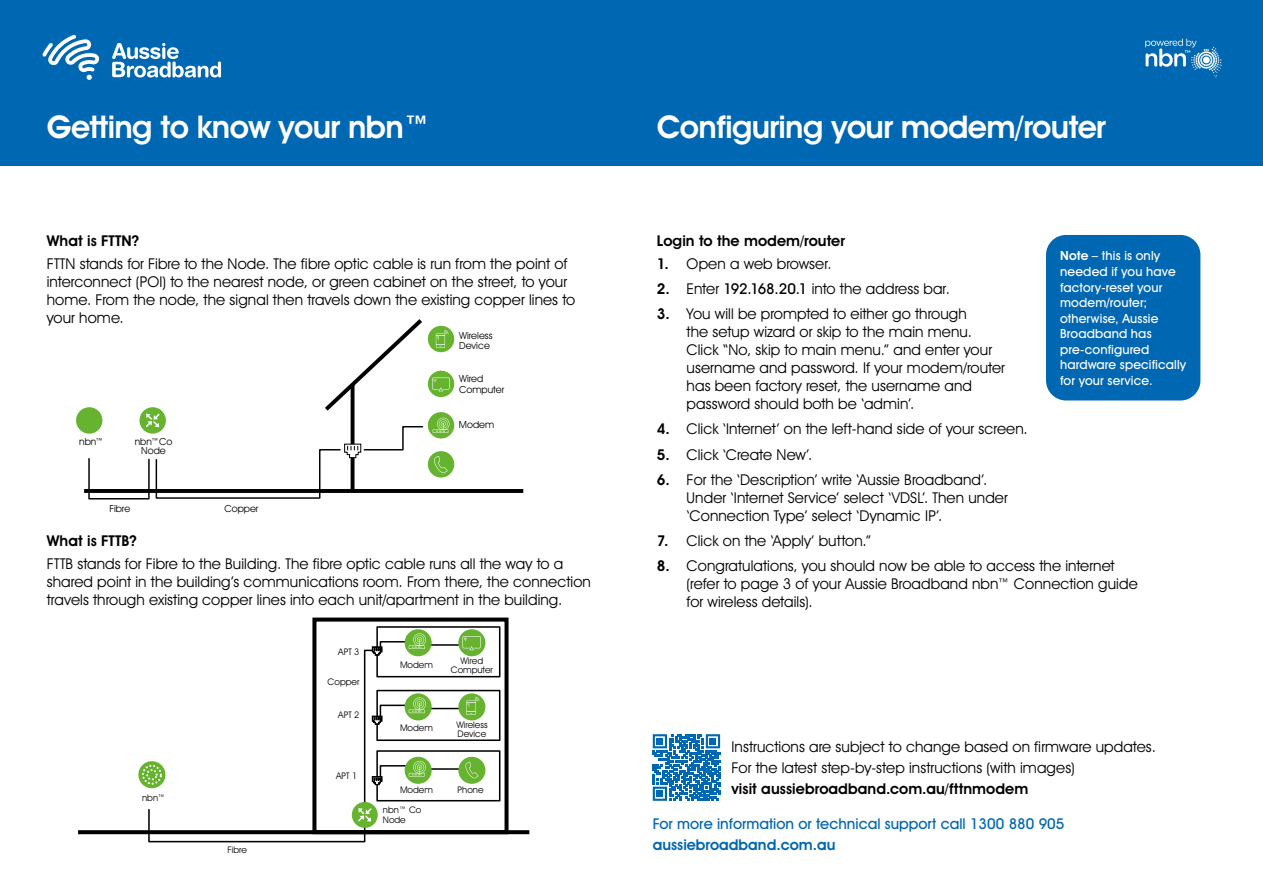
<style>
.page{position:relative;width:1263px;height:893px;background:#fff}
.page>*{position:absolute;margin:0;border:0;box-sizing:border-box;transform-origin:0 0}
.t1{font:600 31.5px "Avant Garde IT Cby BT";letter-spacing:-.02em;color:#fff}
.t2{font:15px/18px "Avant Garde IT Cby BT";letter-spacing:.005em;color:#000}
.t3{font:600 15px "Avant Garde IT Cby BT";letter-spacing:.005em;color:#000}
.t4{font:500 15px "Avant Garde IT Cby BT";color:#0067b2}
.t5{font:600 15px "Avant Garde IT Cby BT";color:#0067b2}
.t6{font:500 12.75px/15.5px "Avant Garde IT Cby BT";letter-spacing:.01em;color:#fff}
.t7{font:9.75px/10.8px "Avant Garde IT Cby BT";color:#020203}
.t8{font:9.15px/8.4px "Avant Garde IT Cby BT";color:#020203}
.s1{font-weight:600}
.s2{font-weight:500}
</style>
<div class="page">
<div style="left:0;top:0;width:1263px;height:166px;background:#0067b2"></div>
<svg style="left:653px;top:734px;width:67px;height:67px"></svg>
<div style="left:76px;top:407px;width:26px;height:27px;background:#65b32e;border-radius:50%"></div>
<div style="left:428px;top:451px;width:26px;height:26px;background:#65b32e;border-radius:50%"></div>
<div style="left:428px;top:412px;width:26px;height:26px;background:#65b32e;border-radius:50%"></div>
<div style="left:428px;top:371px;width:26px;height:26px;background:#65b32e;border-radius:50%"></div>
<div style="left:428px;top:326px;width:26px;height:26px;background:#65b32e;border-radius:50%"></div>
<hr style="left:84px;top:489px;width:439px;height:4px;background:#000">
<svg style="left:436px;top:330px;width:12px;height:18px"></svg>
<svg style="left:432px;top:378px;width:18px;height:13px"></svg>
<hr style="left:433px;top:429px;width:15px;height:4px;background:#afd793">
<svg style="left:433px;top:418px;width:16px;height:14px"></svg>
<svg style="left:434px;top:456px;width:13px;height:17px"></svg>
<svg style="left:88px;top:319px;width:338px;height:181px"></svg>
<svg style="left:1145px;top:39px;width:77px;height:39px"></svg>
<svg style="left:78px;top:830px;width:451px;height:4px"></svg>
<div style="left:312px;top:618px;width:196px;height:216px;border:4px solid #000"></div>
<hr style="left:430px;top:644px;width:30px;height:2px;background:#000">
<div style="left:376px;top:626px;width:124px;height:51px;border:2px solid #000"></div>
<div style="left:405px;top:629px;width:27px;height:27px;background:#65b32e;border-radius:50%"></div>
<div style="left:458px;top:629px;width:27px;height:27px;background:#65b32e;border-radius:50%"></div>
<svg style="left:462px;top:636px;width:19px;height:14px"></svg>
<hr style="left:430px;top:708px;width:30px;height:1px;background:#000">
<div style="left:376px;top:690px;width:124px;height:51px;border:2px solid #000"></div>
<svg style="left:405px;top:693px;width:27px;height:27px"></svg>
<div style="left:458px;top:693px;width:27px;height:27px;background:#65b32e;border-radius:50%"></div>
<svg style="left:466px;top:697px;width:13px;height:18px"></svg>
<svg style="left:138px;top:761px;width:27px;height:27px"></svg>
<div style="left:142px;top:765px;width:20px;height:20px;border:2px dashed #fff;border-radius:50%"></div>
<div style="left:146px;top:769px;width:12px;height:11px;border:2px dashed #fff;border-radius:50%"></div>
<hr style="left:430px;top:768px;width:30px;height:2px;background:#000">
<div style="left:376px;top:750px;width:124px;height:51px;border:2px solid #000"></div>
<div style="left:458px;top:757px;width:27px;height:27px;background:#65b32e;border-radius:50%"></div>
<svg style="left:465px;top:762px;width:13px;height:16px"></svg>
<div style="left:405px;top:757px;width:27px;height:27px;background:#65b32e;border-radius:50%"></div>
<svg style="left:147px;top:633px;width:279px;height:210px"></svg>
<svg style="left:112px;top:43px;width:109px;height:34px"></svg>
<svg style="left:42px;top:34px;width:57px;height:46px"></svg>
<div style="left:1046px;top:235px;width:154px;height:165px;background:#0067b2;border-radius:20px"></div>
<h1 class="t1" style="left:47px;top:108px;width:384px">Getting to know your nbn™</h1>
<h1 class="t1" style="left:657px;top:108px;width:450px">Configuring your modem/router</h1>
<p class="t3" style="left:47px;top:232px;width:94px">What is FTTN?</p>
<p class="t2" style="left:47px;top:254px;width:530px">FTTN stands for Fibre to the Node. The fibre optic cable is run from the point of interconnect (POI) to the nearest node, or green cabinet on the street, to your home. From the node, the signal then travels down the existing copper lines to your home.</p>
<p class="t7" style="left:79px;top:436px;width:26px">nbn™</p>
<p class="t7" style="left:135px;top:436px;width:39px;line-height:9.8px;text-align:center">nbn™Co<br>Node</p>
<p class="t7" style="left:109px;top:503px;width:22px">Fibre</p>
<p class="t7" style="left:224px;top:503px;width:36px">Copper</p>
<p class="t7" style="left:459px;top:330px;width:35px">Wireless<br>Device</p>
<p class="t7" style="left:459px;top:374px;width:47px">Wired<br>Computer</p>
<p class="t7" style="left:459px;top:419px;width:37px">Modem</p>
<p class="t3" style="left:47px;top:532px;width:91px">What is FTTB?</p>
<p class="t2" style="left:47px;top:554px;width:546px">FTTB stands for Fibre to the Building. The fibre optic cable runs all the way to a shared point in the building’s communications room. From there, the connection travels through existing copper lines into each unit/apartment in the building.</p>
<p class="t8" style="left:142px;top:794px;width:24px">nbn™</p>
<p class="t8" style="left:338px;top:647px;width:23px">APT 3</p>
<p class="t8" style="left:328px;top:677px;width:33px">Copper</p>
<p class="t8" style="left:338px;top:711px;width:23px">APT 2</p>
<p class="t8" style="left:336px;top:772px;width:23px">APT 1</p>
<p class="t8" style="left:400px;top:660px;width:34px">Modem</p>
<p class="t8" style="left:451px;top:657px;width:44px;text-align:center">Wired<br>Computer</p>
<p class="t8" style="left:400px;top:723px;width:34px">Modem</p>
<p class="t8" style="left:456px;top:721px;width:33px">Wireless<br>Device</p>
<p class="t8" style="left:400px;top:786px;width:34px">Modem</p>
<p class="t8" style="left:458px;top:786px;width:27px">Phone</p>
<p class="t8" style="left:383px;top:804px;width:40px;line-height:10.1px">nbn™ Co<br>Node</p>
<p class="t3" style="left:657px;top:232px;width:190px">Login to the modem/router</p>
<p class="t2" style="left:657px;top:254px;width:176px"><span class="s1">1.</span> Open a web browser.</p>
<p class="t2" style="left:657px;top:279px;width:295px"><span class="s1">2.</span> Enter <span class="s2">192.168.20.1</span> into the address bar.</p>
<p class="t2" style="left:687px;top:305px;width:320px;text-indent:-30px"><span class="s1">3.</span> You will be prompted to either go through<br>the setup wizard or skip to the main menu.<br>Click “No, skip to main menu.” and enter your username and password. If your modem/router has been factory reset, the username and password should both be ‘admin’.</p>
<p class="t2" style="left:657px;top:420px;width:372px"><span class="s1">4.</span> Click ‘Internet’ on the left-hand side of your screen.</p>
<p class="t2" style="left:657px;top:445px;width:157px"><span class="s1">5.</span> Click ‘Create New’.</p>
<p class="t2" style="left:687px;top:470px;width:323px;text-indent:-30px"><span class="s1">6.</span> For the ‘Description’ write ‘Aussie Broadband’.<br>Under ‘Internet Service’ select ‘VDSL’. Then under ‘Connection Type’ select ‘Dynamic IP’.</p>
<p class="t2" style="left:657px;top:532px;width:216px"><span class="s1">7.</span> Click on the ‘Apply’ button.”</p>
<p class="t2" style="left:687px;top:557px;width:453px;text-indent:-30px"><span class="s1">8.</span> Congratulations, you should now be able to access the internet (refer to page 3 of your Aussie Broadband nbn™ Connection guide for wireless details).</p>
<p class="t6" style="left:1060px;top:248px;width:128px"><span class="s1">Note</span> – this is only needed if you have factory-reset your modem/router; otherwise, Aussie<br>Broadband has pre-configured hardware specifically for your service.</p>
<p class="t2" style="left:731px;top:736px;width:426px;line-height:21px">Instructions are subject to change based on firmware updates.<br>For the latest step-by-step instructions (with images)</p>
<p class="t3" style="left:731px;top:780px;width:298px">visit aussiebroadband.com.au/fttnmodem</p>
<p class="t4" style="left:653px;top:814px;width:413px">For more information or technical support call 1300 880 905</p>
<p class="t8" style="left:228px;top:845px;width:21px">Fibre</p>
<p class="t5" style="left:653px;top:835px;width:184px">aussiebroadband.com.au</p>
</div>
